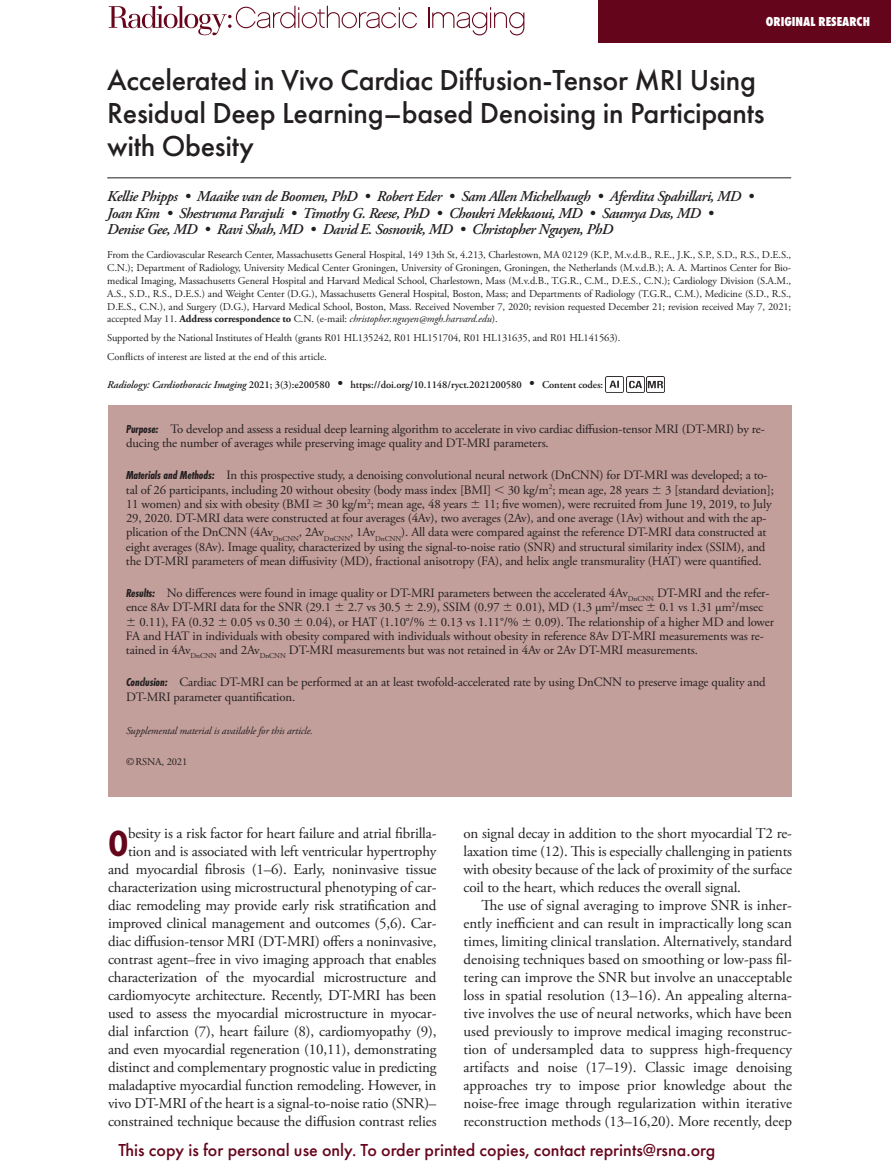
<style>
.page{position:relative;width:891px;height:1175px;background:#fff}
.page>*{position:absolute;margin:0;border:0;box-sizing:border-box;transform-origin:0 0}
.t1{font:700 37.8px "Futura PT Cond";color:#65051c}
.t2{font:500 30px/33px "Futura PT";letter-spacing:-.01em;color:#231f20}
.t3{font:500 18px "Futura PT";color:#65051c}
.t4{font:15px/18px "Adobe Garamond Pro";letter-spacing:-.01em;color:#231f20;text-align:justify}
.t5{font:italic 600 15px/16.5px "Adobe Garamond Pro";letter-spacing:-.03em;color:#231f20}
.t6{font:800 13.5px "Futura PT Cond";color:#fff}
.t7{font:12.75px/14.2px "Adobe Garamond Pro";letter-spacing:-.01em;color:#231f20}
.t8{font:10.5px/12.8px "Adobe Garamond Pro";letter-spacing:-.01em;color:#231f20;text-align:justify}
.t9{font:600 10.5px "Adobe Garamond Pro";letter-spacing:-.01em;color:#231f20}
.t10{font:italic 10.5px "Adobe Garamond Pro";letter-spacing:-.01em;color:#231f20}
.s1{font-weight:700}
.s2{font-style:italic}
.s3{font-weight:400;font-size:15px}
.s4{font-family:"Futura PT Cond";font-weight:700;font-style:italic;font-size:12px}
.s5{font-family:"Universal Greekwith Math Pi"}
</style>
<div class="page">
<div style="left:599px;top:0;width:292px;height:42px;background:#65051c"></div>
<svg style="left:428px;top:7px;width:96px;height:28px"></svg>
<svg style="left:109px;top:6px;width:308px;height:29px"></svg>
<div style="left:108px;top:405px;width:684px;height:392px;background:#c39f9b"></div>
<hr style="left:107px;top:177px;width:684px;height:1px;background:#231f20">
<img style="left:606px;top:376px;width:18px;height:17px">
<img style="left:626px;top:376px;width:18px;height:17px">
<img style="left:646px;top:376px;width:18px;height:17px">
<p class="t6" style="left:766px;top:14px;width:106px">ORIGINAL RESEARCH</p>
<h2 class="t2" style="left:107px;top:64px;width:659px">Accelerated in Vivo Cardiac Diffusion-Tensor MRI Using<br>Residual Deep Learning–based Denoising in Participants with Obesity</h2>
<p class="t5" style="left:107px;top:189px;width:648px">Kellie Phipps • Maaike van de Boomen, PhD • Robert Eder • Sam Allen Michelhaugh • Aferdita Spahillari, MD •<br>Joan Kim • Shestruma Parajuli • Timothy G. Reese, PhD • Choukri Mekkaoui, MD • Saumya Das, MD •<br>Denise Gee, MD • Ravi Shah, MD • David E. Sosnovik, MD • Christopher Nguyen, PhD</p>
<p class="t8" style="left:107px;top:249px;width:686px">From the Cardiovascular Research Center, Massachusetts General Hospital, 149 13th St, 4.213, Charlestown, MA 02129 (K.P., M.v.d.B., R.E., J.K., S.P., S.D., R.S., D.E.S., C.N.); Department of Radiology, University Medical Center Groningen, University of Groningen, Groningen, the Netherlands (M.v.d.B.); A. A. Martinos Center for Bio&shy;medical Imaging, Massachusetts General Hospital and Harvard Medical School, Charlestown, Mass (M.v.d.B., T.G.R., C.M., D.E.S., C.N.); Cardiology Division (S.A.M., A.S., S.D., R.S., D.E.S.) and Weight Center (D.G.), Massachusetts General Hospital, Boston, Mass; and Departments of Radiology (T.G.R., C.M.), Medicine (S.D., R.S., D.E.S., C.N.), and Surgery (D.G.), Harvard Medical School, Boston, Mass. Received November 7, 2020; revision requested December 21; revision received May 7, 2021; accepted May 11. <span class="s1">Address correspondence to</span> C.N. (e-mail: <span class="s2">christopher.nguyen@mgh.harvard.edu</span>).</p>
<p class="t8" style="left:107px;top:329px;width:515px;line-height:18.8px">Supported by the National Institutes of Health (grants R01 HL135242, R01 HL151704, R01 HL131635, and R01 HL141563).<br>Conflicts of interest are listed at the end of this article.</p>
<p class="t9" style="left:107px;top:379px;width:498px"><span class="s2">Radiology: Cardiothoracic Imaging</span> 2021; 3(3):e200580 <span class="s3">•</span> https://doi.org/10.1148/ryct.2021200580 <span class="s3">•</span> Content codes:</p>
<p class="t7" style="left:126px;top:422px;width:640px"><span class="s4">Purpose:</span> To develop and assess a residual deep learning algorithm to accelerate in vivo cardiac diffusion-tensor MRI (DT-MRI) by re&shy;ducing the number of averages while preserving image quality and DT-MRI parameters.</p>
<p class="t7" style="left:126px;top:468px;width:650px"><span class="s4">Materials and Methods:</span> In this prospective study, a denoising convolutional neural network (DnCNN) for DT-MRI was developed; a to&shy;tal of 26 participants, including 20 without obesity (body mass index [BMI] <span class="s5">,</span> 30 kg/m<sup>2</sup>; mean age, 28 years <span class="s5">6</span> 3 [standard deviation];<br>11 women) and six with obesity (BMI</p>
<p class="t7" style="left:126px;top:497px;width:647px;text-indent:200px">30 kg/m<sup>2</sup>; mean age, 48 years <span class="s5">6</span> 11; five women), were recruited from June 19, 2019, to July 29, 2020. DT-MRI data were constructed at four averages (4Av), two averages (2Av), and one average (1Av) without and with the ap&shy;plication of the DnCNN (4Av<sub>DnCNN</sub>, 2Av<sub>DnCNN</sub>, 1Av<sub>DnCNN</sub>). All data were compared against the reference DT-MRI data constructed at eight averages (8Av). Image quality, characterized by using the signal-to-noise ratio (SNR) and structural similarity index (SSIM), and the DT-MRI parameters of mean diffusivity (MD), fractional anisotropy (FA), and helix angle transmurality (HAT) were quantified.</p>
<p class="t7" style="left:126px;top:586px;width:650px"><span class="s4">Results:</span> No differences were found in image quality or DT-MRI parameters between the accelerated 4Av<sub>DnCNN</sub> DT-MRI and the refer&shy;ence 8Av DT-MRI data for the SNR (29.1 <span class="s5">6</span> 2.7 vs 30.5 <span class="s5">6</span> 2.9), SSIM (0.97 <span class="s5">6</span> 0.01), MD (1.3 µm<sup>2</sup>/msec <span class="s5">6</span> 0.1 vs 1.31 µm<sup>2</sup>/msec <span class="s5">6</span> 0.11), FA (0.32 <span class="s5">6</span> 0.05 vs 0.30 <span class="s5">6</span> 0.04), or HAT (1.10°/% <span class="s5">6</span> 0.13 vs 1.11°/% <span class="s5">6</span> 0.09). The relationship of a higher MD and lower FA and HAT in individuals with obesity compared with individuals without obesity in reference 8Av DT-MRI measurements was re&shy;tained in 4Av<sub>DnCNN</sub> and 2Av<sub>DnCNN</sub> DT-MRI measurements but was not retained in 4Av or 2Av DT-MRI measurements.</p>
<p class="t7" style="left:126px;top:675px;width:641px"><span class="s4">Conclusion:</span> Cardiac DT-MRI can be performed at an at least twofold-accelerated rate by using DnCNN to preserve image quality and<br>DT-MRI parameter quantification.</p>
<p class="t10" style="left:126px;top:724px;width:188px">Supplemental material is available for this article.</p>
<p class="t8" style="left:126px;top:755px;width:63px">©RSNA, 2021</p>
<p class="t4" style="left:108px;top:824px;width:330px;text-align:right">besity is a risk factor for heart failure and atrial fibrilla&shy;tion and is associated with left ventricular hypertrophy and myocardial fibrosis (1–6). Early, noninvasive tissue characterization using microstructural phenotyping of car&shy;diac remodeling may provide early risk stratification and improved clinical management and outcomes (5,6). Car&shy;diac diffusion-tensor MRI (DT-MRI) offers a noninvasive, contrast agent–free in vivo imaging approach that enables characterization of the myocardial microstructure and cardiomyocyte architecture. Recently, DT-MRI has been used to assess the myocardial microstructure in myocar&shy;dial infarction (7), heart failure (8), cardiomyopathy (9), and even myocardial regeneration (10,11), demonstrating distinct and complementary prognostic value in predicting maladaptive myocardial function remodeling. However, in vivo DT-MRI of the heart is a signal-to-noise ratio (SNR)– constrained technique because the diffusion contrast relies</p>
<p class="t4" style="left:464px;top:824px;width:330px">on signal decay in addition to the short myocardial T2 re&shy;laxation time (12). This is especially challenging in patients with obesity because of the lack of proximity of the surface coil to the heart, which reduces the overall signal.</p>
<h1 class="t1" style="left:108px;top:821px;width:22px">O</h1>
<p class="t4" style="left:464px;top:896px;width:330px;text-indent:18px">The use of signal averaging to improve SNR is inher&shy;ently inefficient and can result in impractically long scan times, limiting clinical translation. Alternatively, standard denoising techniques based on smoothing or low-pass fil&shy;tering can improve the SNR but involve an unacceptable loss in spatial resolution (13–16). An appealing alterna&shy;tive involves the use of neural networks, which have been used previously to improve medical imaging reconstruc&shy;tion of undersampled data to suppress high-frequency artifacts and noise (17–19). Classic image denoising approaches try to impose prior knowledge about the noise-free image through regularization within iterative reconstruction methods (13–16,20). More recently, deep</p>
<p class="t3" style="left:118px;top:1139px;width:598px">This copy is for personal use only. To order printed copies, contact reprints@rsna.org</p>
</div>
